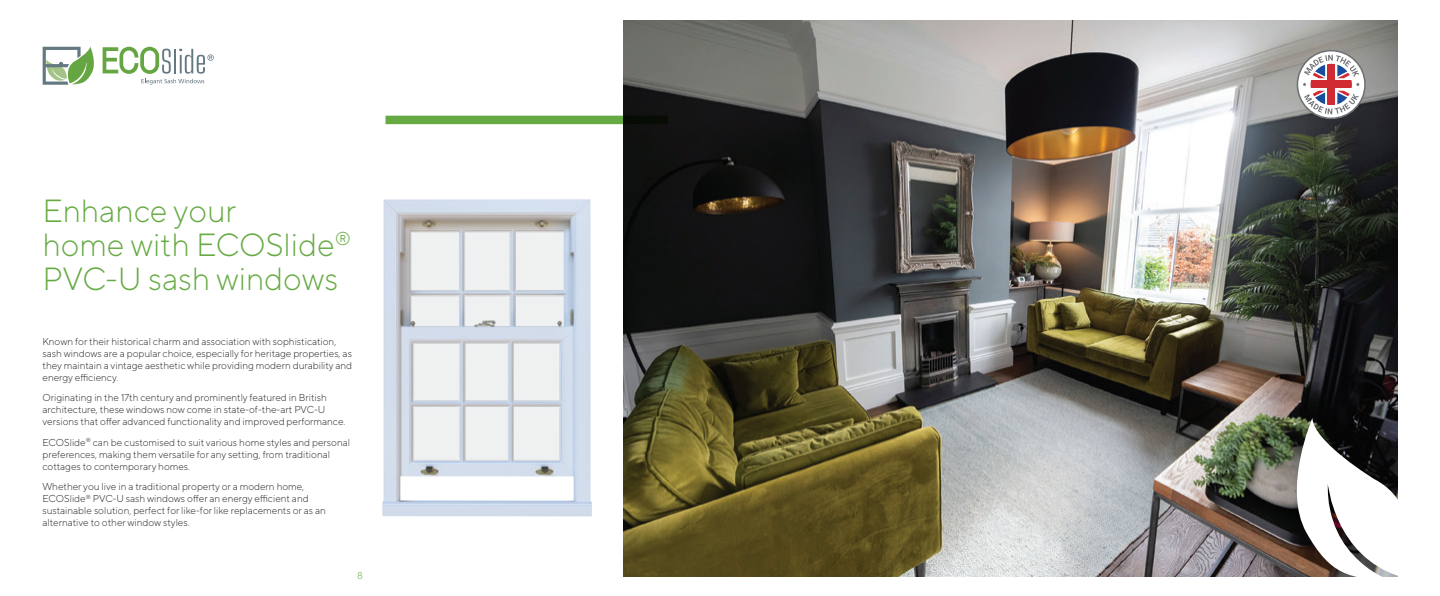
<style>
.page{position:relative;width:1440px;height:596px;background:#fff}
.page>*{position:absolute;margin:0;border:0;box-sizing:border-box;transform-origin:0 0}
.t1{font:300 32px/34px "TT Norms Pro";color:#66aa43}
.t2{font:300 10px/12px "TT Norms Pro";color:#231f20}
.t3{font:300 10px "TT Norms Pro";color:#66aa43}
</style>
<div class="page">
<img style="left:624px;top:20px;width:773px;height:556px">
<svg style="left:43px;top:46px;width:51px;height:39px"></svg>
<svg style="left:103px;top:47px;width:111px;height:37px"></svg>
<svg style="left:386px;top:116px;width:282px;height:8px;background:#569038"></svg>
<svg style="left:1282px;top:417px;width:116px;height:160px"></svg>
<img style="left:382px;top:199px;width:210px;height:318px">
<svg style="left:1297px;top:50px;width:69px;height:69px"></svg>
<h1 class="t1" style="left:43px;top:192px;width:310px">Enhance your<br>home with ECOSlide<sup>®<br></sup>PVC-U sash windows</h1>
<p class="t2" style="left:43px;top:334px;width:311px">Known for their historical charm and association with sophistication, sash windows are a popular choice, especially for heritage properties, as they maintain a vintage aesthetic while providing modern durability and energy efficiency.</p>
<p class="t2" style="left:43px;top:391px;width:304px">Originating in the 17th century and prominently featured in British architecture, these windows now come in state-of-the-art PVC-U versions that offer advanced functionality and improved performance.</p>
<p class="t2" style="left:43px;top:435px;width:309px">ECOSlide<sup>®</sup> can be customised to suit various home styles and personal preferences, making them versatile for any setting, from traditional cottages to contemporary homes.</p>
<p class="t2" style="left:43px;top:480px;width:285px">Whether you live in a traditional property or a modern home, ECOSlide<sup>®</sup> PVC-U sash windows offer an energy efficient and sustainable solution, perfect for like-for like replacements or as an alternative to other window styles.</p>
<p class="t3" style="left:357px;top:568px;width:7px">8</p>
</div>
